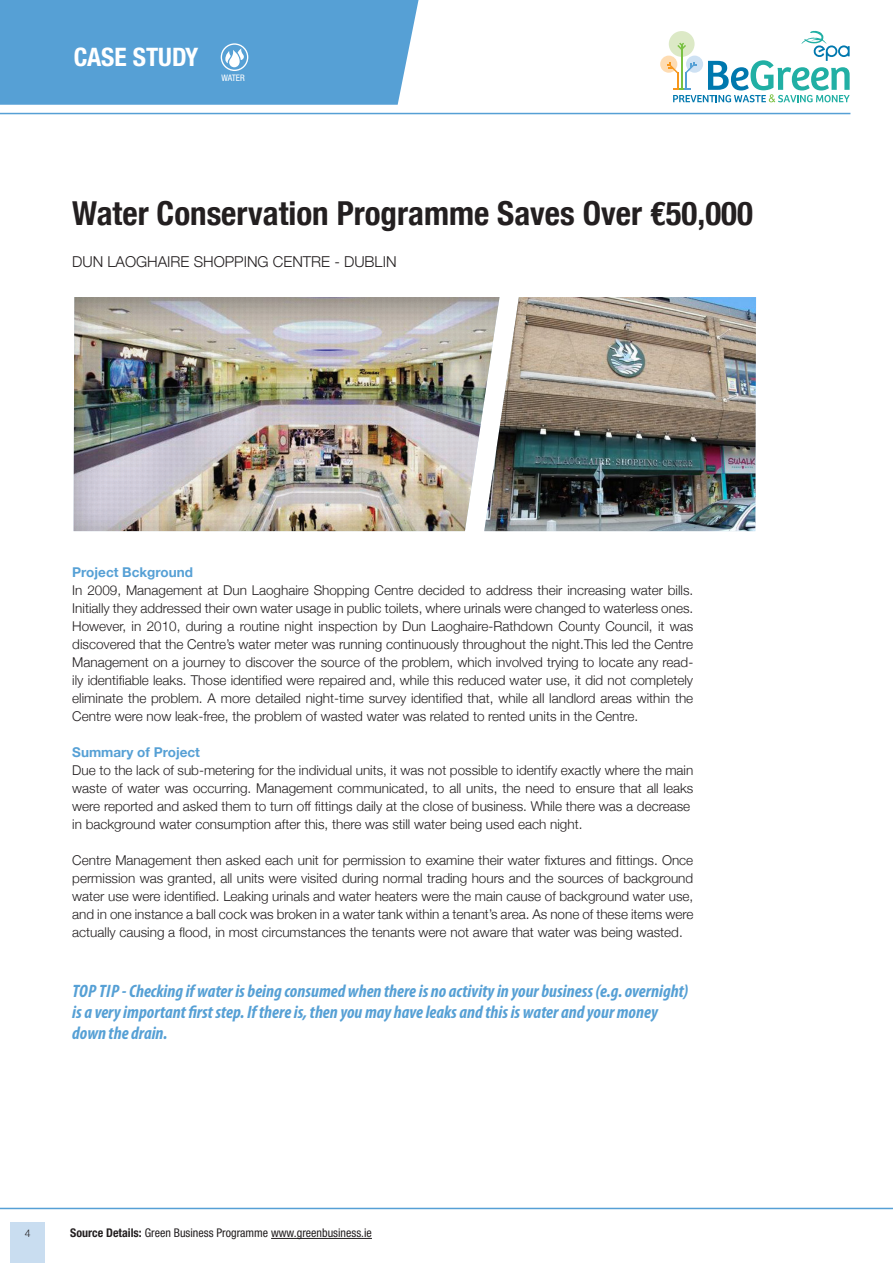
<style>
.page{position:relative;width:893px;height:1263px;background:#fff}
.page>*{position:absolute;margin:0;border:0;box-sizing:border-box;transform-origin:0 0}
.Main_Header{font:700 condensed 33px "Helvetica Neue";color:#231f20}
.t1{font:700 condensed 25.5px "Helvetica Neue LT Pro";color:#fff}
.Top_Tip{font:italic 700 condensed 18px/21px "Myriad Pro";color:#56a0d5}
.Tag_Line{font:300 15px "Helvetica Neue";color:#231f20}
.Body_Text{font:300 13.5px/18px "Helvetica Neue";color:#231f20;text-align:justify}
.Body_Header{font:700 13.5px "Helvetica Neue";color:#56a0d5}
.t2{font:condensed 12px "Helvetica Neue LT Pro";color:#231f20}
.t3{font:300 10.5px "Helvetica Neue";color:#231f20}
.t4{font:condensed 9px "Helvetica Neue LT Pro";letter-spacing:-.01em;color:#fff}
.s1{font-weight:700}
</style>
<div class="page">
<hr style="left:0;top:1208px;width:893px;height:1px;background:#56a0d5">
<div style="left:11px;top:1222px;width:34px;height:41px;background:#c9ddf0"></div>
<div style="left:660px;top:56px;width:17px;height:17px;background:#fedcb2;border-radius:50%"></div>
<svg style="left:667px;top:31px;width:183px;height:71px"></svg>
<hr style="left:0;top:113px;width:850px;height:1px;background:#56a0d5">
<hr style="left:271px;top:1238px;width:101px;height:1px;background:#231f20">
<img style="left:74px;top:297px;width:410px;height:234px">
<img style="left:484px;top:297px;width:272px;height:234px">
<div style="left:0;top:0;width:418px;height:105px;background:#56a0d5"></div>
<div style="left:221px;top:43px;width:27px;height:28px;border:1px solid #fff;border-radius:50%"></div>
<p class="t1" style="left:74px;top:42px;width:126px">CASE STUDY</p>
<p class="t4" style="left:221px;top:73px;width:25px">WATER</p>
<p class="Main_Header" style="left:72px;top:186px;width:682px">Water Conservation Programme Saves Over €50,000</p>
<p class="Tag_Line" style="left:72px;top:249px;width:326px">DUN LAOGHAIRE SHOPPING CENTRE - DUBLIN</p>
<p class="Body_Header" style="left:72px;top:561px;width:122px">Project Bckground</p>
<p class="Body_Text" style="left:72px;top:580px;width:623px">In 2009, Management at Dun Laoghaire Shopping Centre decided to address their increasing water bills.<br>Initially they addressed their own water usage in public toilets, where urinals were changed to waterless ones.<br>However, in 2010, during a routine night inspection by Dun Laoghaire-Rathdown County Council, it was discovered that the Centre’s water meter was running continuously throughout the night.This led the Centre Management on a journey to discover the source of the problem, which involved trying to locate any read&shy;ily identifiable leaks. Those identified were repaired and, while this reduced water use, it did not completely eliminate the problem. A more detailed night-time survey identified that, while all landlord areas within the Centre were now leak-free, the problem of wasted water was related to rented units in the Centre.</p>
<p class="Body_Header" style="left:72px;top:741px;width:129px">Summary of Project</p>
<p class="Body_Text" style="left:72px;top:760px;width:622px">Due to the lack of sub-metering for the individual units, it was not possible to identify exactly where the main</p>
<p class="Body_Text" style="left:72px;top:778px;width:623px">waste of water was occurring. Management communicated, to all units, the need to ensure that all leaks were reported and asked them to turn off fittings daily at the close of business. While there was a decrease</p>
<p class="Body_Text" style="left:72px;top:814px;width:512px">in background water consumption after this, there was still water being used each night.</p>
<p class="Body_Text" style="left:72px;top:850px;width:623px">Centre Management then asked each unit for permission to examine their water fixtures and fittings. Once permission was granted, all units were visited during normal trading hours and the sources of background water use were identified. Leaking urinals and water heaters were the main cause of background water use,</p>
<p class="Body_Text" style="left:72px;top:904px;width:623px">and in one instance a ball cock was broken in a water tank within a tenant’s area. As none of these items were actually causing a flood, in most circumstances the tenants were not aware that water was being wasted.</p>
<p class="Top_Tip" style="left:72px;top:980px;width:618px">TOP TIP - Checking if water is being consumed when there is no activity in your business (e.g. overnight) is a very important first step. If there is, then you may have leaks and this is water and your money down the drain.</p>
<p class="t3" style="left:25px;top:1225px;width:7px">4</p>
<p class="t2" style="left:70px;top:1226px;width:303px"><span class="s1">Source Details:</span> Green Business Programme www.greenbusiness.ie</p>
</div>
